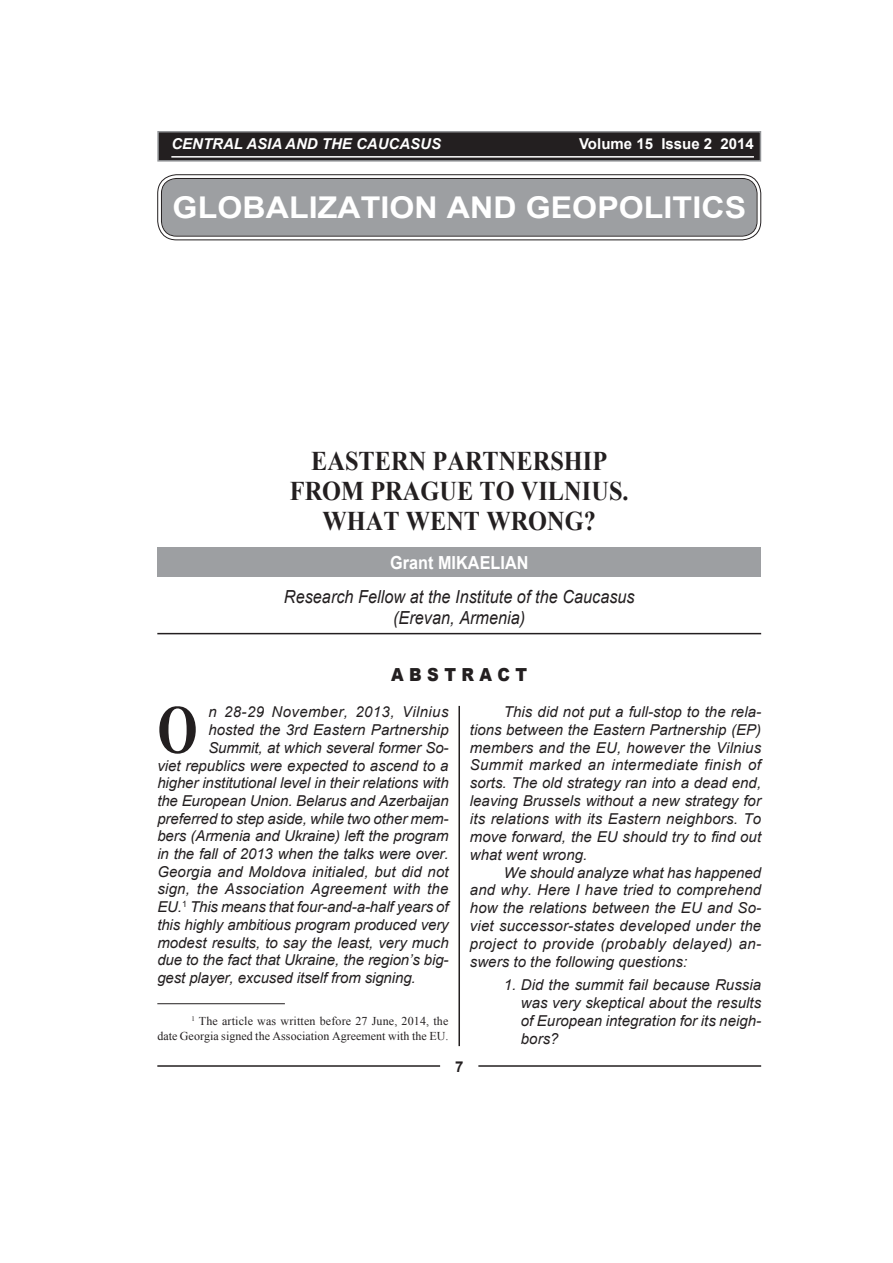
<style>
.page{position:relative;width:893px;height:1263px;background:#fff}
.page>*{position:absolute;margin:0;border:0;box-sizing:border-box;transform-origin:0 0}
.буквица{font:700 69px "Times New Roman";color:#231f20;scale:.75 1}
.рубрика{font:700 30px "Arial";letter-spacing:.005em;color:#fff;scale:1.07 1}
.заголовок{font:700 27px/30px "Times New Roman";letter-spacing:.005em;color:#231f20;text-align:center;scale:.9 1}
.автор_1{font:italic 18px/21px "Arial";letter-spacing:.005em;color:#231f20;text-align:center;scale:.9 1}
.автор{font:700 18px "Arial";letter-spacing:.005em;color:#fff;scale:.9 1}
.заголовок_-_резюме{font:900 18px "Arial";letter-spacing:.335em;color:#231f20;scale:.9 1}
.резюме{font:italic 15px/17.9px "Arial";letter-spacing:-.005em;color:#231f20;text-align:justify}
.резюме-2{font:italic 15px "Arial";letter-spacing:.02em;color:#231f20}
.резюме-3{font:italic 15px "Arial";letter-spacing:.025em;color:#231f20}
.t1{font:italic 700 15px "Arial";color:#fff}
.t2{font:700 15px "Arial";color:#fff}
.t3{font:700 15px "Arial";color:#231f20}
.сноска{font:12px/15px "Times New Roman";letter-spacing:.005em;color:#231f20;text-align:right}
</style>
<div class="page">
<hr style="left:157px;top:1065px;width:283px;height:2px;background:#231f20">
<hr style="left:478px;top:1065px;width:283px;height:2px;background:#231f20">
<div style="left:158px;top:132px;width:602px;height:29px;background:#231f20"></div>
<div style="left:157px;top:131px;width:604px;height:31px;border:2px solid #939598"></div>
<hr style="left:171px;top:156px;width:583px;height:2px;background:#fff">
<div style="left:157px;top:547px;width:604px;height:30px;background:#9d9fa2"></div>
<div style="left:160px;top:177px;width:599px;height:61px;background:#9d9fa2;border-radius:17px"></div>
<div style="left:157px;top:174px;width:604px;height:66px;border:4px solid #fff;border-radius:17px"></div>
<div style="left:157px;top:174px;width:604px;height:66px;border:1px solid #231f20;border-radius:19px"></div>
<div style="left:161px;top:178px;width:596px;height:58px;border:1px solid #231f20;border-radius:15px"></div>
<hr style="left:157px;top:633px;width:604px;height:1px;background:#231f20">
<hr style="left:157px;top:1003px;width:128px;height:1px;background:#231f20">
<hr style="left:458px;top:706px;width:2px;height:340px;background:#231f20">
<p class="t1" style="left:171px;top:134px;width:271px">CENTRAL ASIA AND THE CAUCASUS</p>
<p class="t2" style="left:579px;top:134px;width:176px">Volume 15 Issue 2 2014</p>
<p class="рубрика" style="left:173px;top:187px;width:537px">GLOBALIZATION AND GEOPOLITICS</p>
<p class="заголовок" style="left:290px;top:445px;width:378px">EASTERN PARTNERSHIP<br>FROM PRAGUE TO VILNIUS.<br>WHAT WENT WRONG?</p>
<p class="автор" style="left:390px;top:550px;width:155px">Grant MIKAELIAN</p>
<p class="автор_1" style="left:284px;top:586px;width:391px">Research Fellow at the Institute of the Caucasus (Erevan, Armenia)</p>
<p class="заголовок_-_резюме" style="left:391px;top:661px;width:153px">ABSTRACT</p>
<p class="буквица" style="left:157px;top:682px;width:55px">O</p>
<p class="резюме-3" style="left:208px;top:702px;width:242px">n 28-29 November, 2013, Vilnius</p>
<p class="резюме" style="left:208px;top:721px;width:242px">hosted the 3rd Eastern Partnership</p>
<p class="резюме" style="left:208px;top:739px;width:242px">Summit, at which several former So-</p>
<p class="резюме" style="left:157px;top:756px;width:293px">viet republics were expected to ascend to a</p>
<p class="резюме" style="left:157px;top:774px;width:293px">higher institutional level in their relations with</p>
<p class="резюме" style="left:157px;top:792px;width:293px">the European Union. Belarus and Azerbaijan</p>
<p class="резюме" style="left:157px;top:810px;width:293px">preferred to step aside, while two other mem-</p>
<p class="резюме" style="left:157px;top:827px;width:293px">bers (Armenia and Ukraine) left the program</p>
<p class="резюме" style="left:157px;top:845px;width:293px">in the fall of 2013 when the talks were over.</p>
<p class="резюме" style="left:157px;top:863px;width:293px">Georgia and Moldova initialed, but did not</p>
<p class="резюме-2" style="left:157px;top:879px;width:293px">sign, the Association Agreement with the</p>
<p class="резюме" style="left:157px;top:898px;width:293px">EU.<sup>1</sup> This means that four-and-a-half years of</p>
<p class="резюме" style="left:157px;top:916px;width:293px">this highly ambitious program produced very</p>
<p class="резюме" style="left:157px;top:933px;width:293px">modest results, to say the least, very much</p>
<p class="резюме" style="left:157px;top:951px;width:293px">due to the fact that Ukraine, the region’s big-</p>
<p class="резюме" style="left:157px;top:969px;width:260px">gest player, excused itself from signing.</p>
<p class="сноска" style="left:157px;top:1013px;width:293px"><sup>1</sup> The article was written before 27 June, 2014, the<br>date Georgia signed the Association Agreement with the EU.</p>
<p class="резюме" style="left:470px;top:703px;width:293px;text-indent:34px">This did not put a full-stop to the rela&shy;tions between the Eastern Partnership (EP) members and the EU, however the Vilnius Summit marked an intermediate finish of sorts. The old strategy ran into a dead end, leaving Brussels without a new strategy for its relations with its Eastern neighbors. To move forward, the EU should try to find out what went wrong.</p>
<p class="резюме" style="left:470px;top:863px;width:293px;text-indent:34px">We should analyze what has happened and why. Here I have tried to comprehend how the relations between the EU and So&shy;viet successor-states developed under the project to provide (probably delayed) an&shy;swers to the following questions:</p>
<p class="резюме" style="left:521px;top:976px;width:242px;text-indent:-17px">1. Did the summit fail because Russia was very skeptical about the results of European integration for its neigh&shy;bors?</p>
<p class="t3" style="left:455px;top:1057px;width:10px">7</p>
</div>
